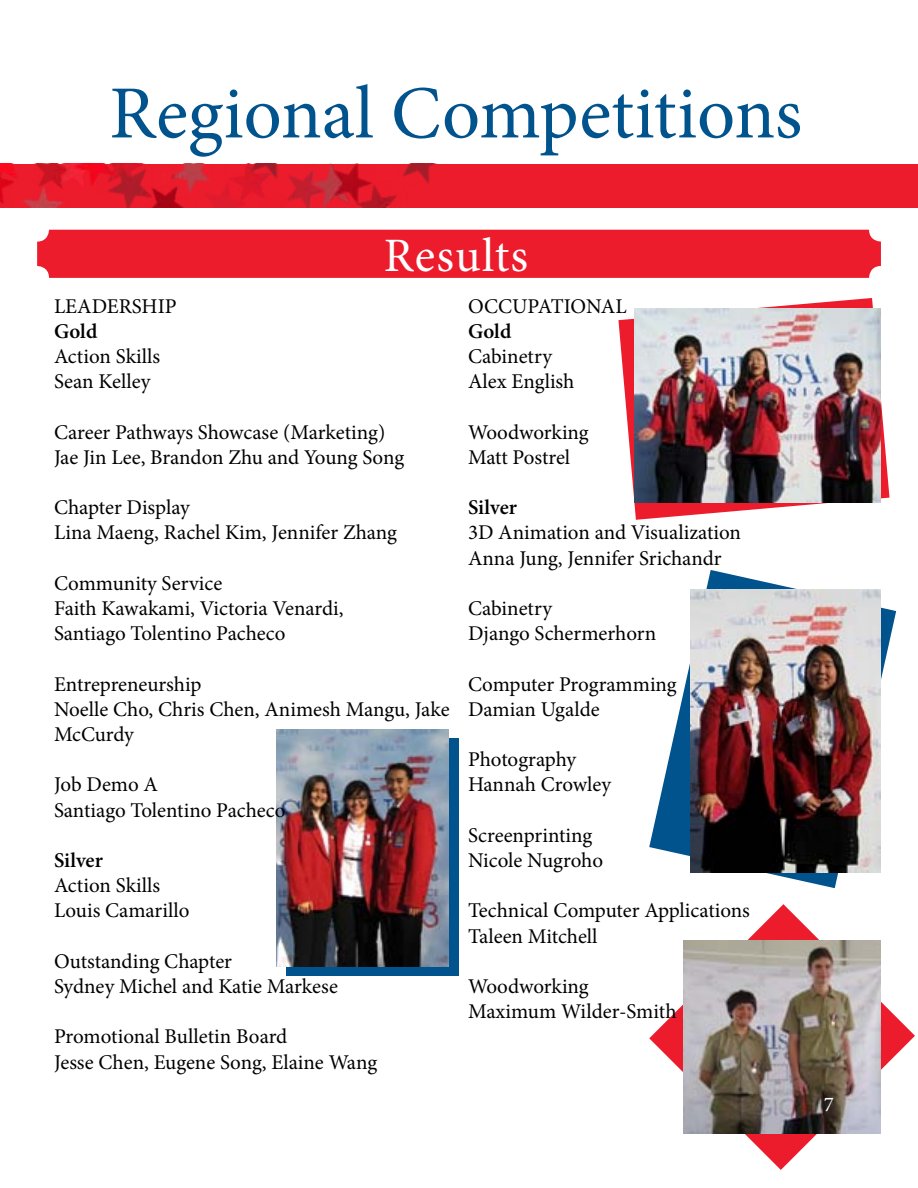
<style>
.page{position:relative;width:918px;height:1188px;background:#fff}
.page>*{position:absolute;margin:0;border:0;box-sizing:border-box;transform-origin:0 0}
.t1{font:75px "Minion Pro";color:#00538d}
.t2{font:48px "Minion Pro";letter-spacing:.025em;color:#fff}
.t3{font:21px/25.2px "Minion Pro";letter-spacing:-.005em;color:#000}
.t4{font:600 21px "Minion Pro";color:#000}
.t5{font:21px "Minion Pro";color:#fff}
</style>
<div class="page">
<img style="left:0;top:164px;width:918px;height:44px">
<div style="left:287px;top:738px;width:172px;height:238px;background:#00538d"></div>
<svg style="left:649px;top:904px;width:266px;height:266px"></svg>
<svg style="left:649px;top:570px;width:247px;height:318px"></svg>
<img style="left:691px;top:590px;width:190px;height:282px">
<img style="left:276px;top:729px;width:173px;height:238px">
<svg style="left:618px;top:298px;width:271px;height:222px"></svg>
<img style="left:635px;top:308px;width:246px;height:194px">
<img style="left:683px;top:940px;width:198px;height:194px">
<div style="left:37px;top:230px;width:844px;height:48px;background:#ed1c2d;border-radius:12px"></div>
<h1 class="t1" style="left:109px;top:63px;width:695px">Regional Competitions</h1>
<h2 class="t2" style="left:384px;top:224px;width:146px">Results</h2>
<p class="t3" style="left:54px;top:293px;width:124px">LEADERSHIP</p>
<p class="t4" style="left:54px;top:317px;width:45px">Gold</p>
<p class="t3" style="left:54px;top:344px;width:108px">Action Skills<br>Sean Kelley</p>
<p class="t3" style="left:54px;top:419px;width:352px">Career Pathways Showcase (Marketing)<br>Jae Jin Lee, Brandon Zhu and Young Song</p>
<p class="t3" style="left:54px;top:495px;width:345px">Chapter Display<br>Lina Maeng, Rachel Kim, Jennifer Zhang</p>
<p class="t3" style="left:54px;top:571px;width:291px">Community Service<br>Faith Kawakami, Victoria Venardi,<br>Santiago Tolentino Pacheco</p>
<p class="t3" style="left:54px;top:671px;width:397px">Entrepreneurship<br>Noelle Cho, Chris Chen, Animesh Mangu, Jake<br>McCurdy</p>
<p class="t3" style="left:54px;top:772px;width:233px">Job Demo A<br>Santiago Tolentino Pacheco</p>
<p class="t4" style="left:54px;top:846px;width:50px">Silver</p>
<p class="t3" style="left:54px;top:873px;width:137px">Action Skills<br>Louis Camarillo</p>
<p class="t3" style="left:54px;top:949px;width:285px">Outstanding Chapter<br>Sydney Michel and Katie Markese</p>
<p class="t3" style="left:54px;top:1024px;width:325px">Promotional Bulletin Board<br>Jesse Chen, Eugene Song, Elaine Wang</p>
<p class="t3" style="left:468px;top:293px;width:160px">OCCUPATIONAL</p>
<p class="t4" style="left:468px;top:317px;width:45px">Gold</p>
<p class="t3" style="left:468px;top:344px;width:108px">Cabinetry<br>Alex English</p>
<p class="t3" style="left:468px;top:419px;width:122px">Woodworking<br>Matt Postrel</p>
<p class="t4" style="left:468px;top:493px;width:50px">Silver</p>
<p class="t3" style="left:468px;top:520px;width:275px">3D Animation and Visualization<br>Anna Jung, Jennifer Srichandr</p>
<p class="t3" style="left:468px;top:596px;width:190px">Cabinetry<br>Django Schermerhorn</p>
<p class="t3" style="left:468px;top:671px;width:210px">Computer Programming<br>Damian Ugalde</p>
<p class="t3" style="left:468px;top:747px;width:145px">Photography<br>Hannah Crowley</p>
<p class="t3" style="left:468px;top:823px;width:137px">Screenprinting<br>Nicole Nugroho</p>
<p class="t3" style="left:468px;top:898px;width:283px">Technical Computer Applications<br>Taleen Mitchell</p>
<p class="t3" style="left:468px;top:974px;width:210px">Woodworking<br>Maximum Wilder-Smith</p>
<p class="t5" style="left:824px;top:1090px;width:12px">7</p>
</div>
